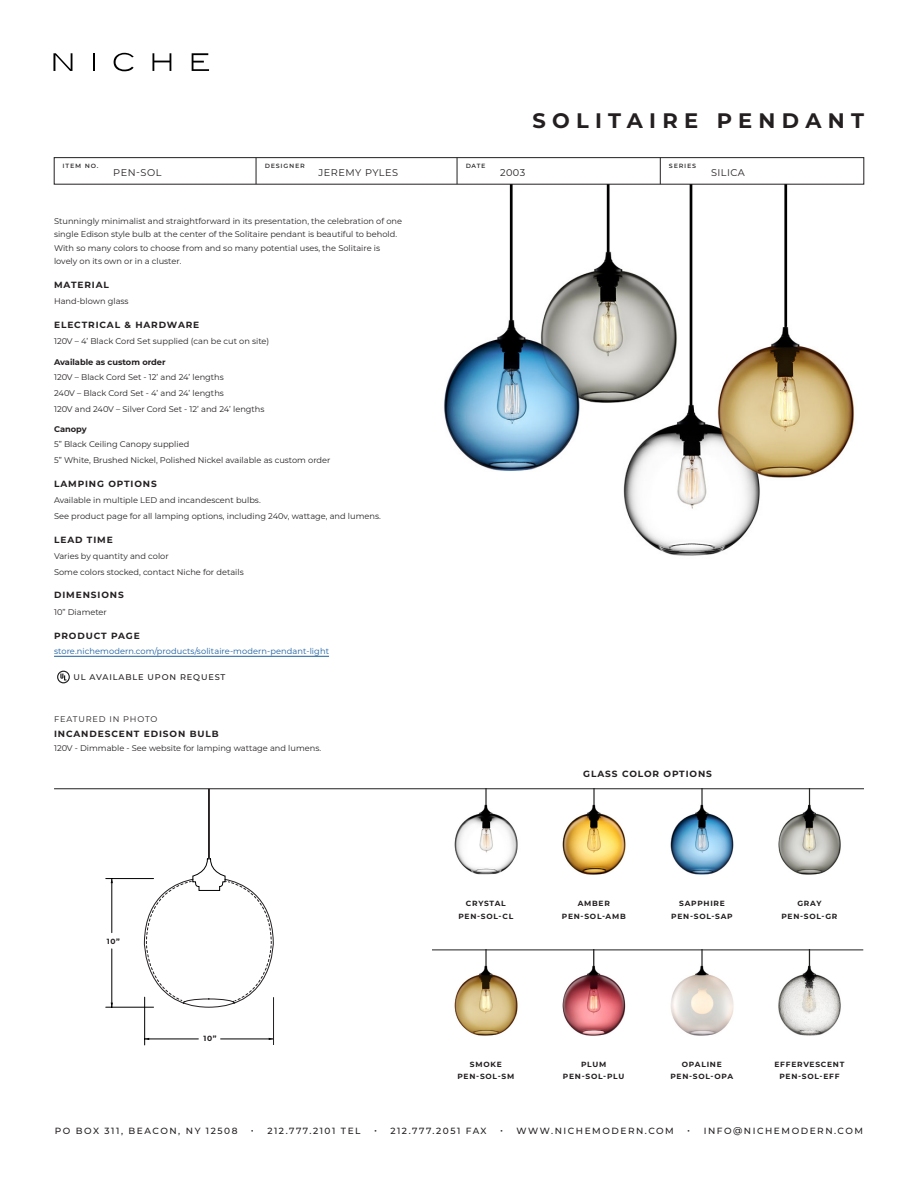
<style>
.page{position:relative;width:918px;height:1188px;background:#fff}
.page>*{position:absolute;margin:0;border:0;box-sizing:border-box;transform-origin:0 0}
.t1{font:700 21px "Montserrat";letter-spacing:.3em;color:#231f20}
.t2{font:9.75px "Montserrat";letter-spacing:.05em;color:#231f20}
.t3{font:700 9px "Montserrat";letter-spacing:.1em;color:#231f20}
.t4{font:500 9px "Montserrat";letter-spacing:.17em;color:#231f20}
.t5{font:8.25px/15.6px "Montserrat";color:#231f20}
.t6{font:8.25px "Montserrat";letter-spacing:.01em;color:#175d9e}
.t7{font:700 8.25px "Montserrat";color:#231f20}
.t8{font:500 8.25px "Montserrat";letter-spacing:.1em;color:#231f20}
.t9{font:8.25px "Montserrat";letter-spacing:.1em;color:#231f20}
.t10{font:700 7.5px/12.9px "Montserrat";letter-spacing:.1em;color:#231f20;text-align:center}
.t11{font:500 7.5px "Montserrat";letter-spacing:.1em;color:#231f20}
</style>
<div class="page">
<hr style="left:144px;top:997px;width:1px;height:48px;background:#000">
<hr style="left:145px;top:1039px;width:53px;height:1px;background:#000">
<hr style="left:221px;top:1039px;width:52px;height:1px;background:#000">
<hr style="left:106px;top:1007px;width:48px;height:1px;background:#000">
<hr style="left:106px;top:878px;width:48px;height:1px;background:#000">
<hr style="left:112px;top:879px;width:1px;height:54px;background:#000">
<hr style="left:112px;top:949px;width:1px;height:58px;background:#000">
<hr style="left:208px;top:789px;width:2px;height:70px;background:#231f20">
<svg style="left:144px;top:858px;width:130px;height:152px"></svg>
<hr style="left:273px;top:997px;width:1px;height:48px;background:#231f20">
<img style="left:432px;top:789px;width:431px;height:86px">
<img style="left:454px;top:951px;width:387px;height:85px">
<hr style="left:432px;top:950px;width:431px;height:1px;background:#231f20">
<hr style="left:54px;top:656px;width:275px;height:1px;background:#175d9e">
<svg style="left:57px;top:671px;width:13px;height:12px"></svg>
<img style="left:435px;top:184px;width:427px;height:372px">
<svg style="left:256px;top:159px;width:1px;height:23px"></svg>
<svg style="left:457px;top:159px;width:1px;height:23px"></svg>
<svg style="left:660px;top:159px;width:1px;height:23px"></svg>
<div style="left:54px;top:157px;width:810px;height:27px;border:1px solid #231f20"></div>
<svg style="left:53px;top:53px;width:19px;height:18px"></svg>
<svg style="left:93px;top:53px;width:1px;height:18px"></svg>
<svg style="left:114px;top:53px;width:20px;height:18px"></svg>
<svg style="left:152px;top:53px;width:19px;height:18px"></svg>
<svg style="left:192px;top:53px;width:17px;height:18px"></svg>
<hr style="left:54px;top:788px;width:810px;height:1px;background:#231f20">
<h1 class="t1" style="left:532px;top:106px;width:333px">SOLITAIRE PENDANT</h1>
<p class="t11" style="left:63px;top:160px;width:37px">item no.</p>
<p class="t11" style="left:265px;top:160px;width:42px">designer</p>
<p class="t11" style="left:466px;top:160px;width:21px">date</p>
<p class="t11" style="left:669px;top:160px;width:29px">series</p>
<p class="t2" style="left:113px;top:165px;width:50px">PEN-SOL</p>
<p class="t2" style="left:319px;top:165px;width:81px">JEREMY PYLES</p>
<p class="t2" style="left:500px;top:165px;width:27px">2003</p>
<p class="t2" style="left:711px;top:165px;width:35px">SILICA</p>
<p class="t5" style="left:54px;top:214px;width:350px;line-height:13.5px">Stunningly minimalist and straightforward in its presentation, the celebration of one single Edison style bulb at the center of the Solitaire pendant is beautiful to behold.<br>With so many colors to choose from and so many potential uses, the Solitaire is lovely on its own or in a cluster.</p>
<p class="t3" style="left:54px;top:278px;width:56px">MATERIAL</p>
<p class="t5" style="left:54px;top:293px;width:76px">Hand-blown glass</p>
<p class="t3" style="left:54px;top:319px;width:147px">ELECTRICAL &amp; HARDWARE</p>
<p class="t5" style="left:54px;top:333px;width:217px">120V – 4’ Black Cord Set supplied (can be cut on site)</p>
<p class="t7" style="left:54px;top:356px;width:113px">Available as custom order</p>
<p class="t5" style="left:54px;top:369px;width:212px">120V – Black Cord Set - 12’ and 24’ lengths<br>240V – Black Cord Set - 4’ and 24’ lengths<br>120V and 240V – Silver Cord Set - 12’ and 24’ lengths</p>
<p class="t7" style="left:54px;top:423px;width:34px">Canopy</p>
<p class="t5" style="left:54px;top:436px;width:278px">5” Black Ceiling Canopy supplied<br>5” White, Brushed Nickel, Polished Nickel available as custom order</p>
<p class="t3" style="left:54px;top:477px;width:104px">LAMPING OPTIONS</p>
<p class="t5" style="left:54px;top:492px;width:328px">Available in multiple LED and incandescent bulbs.<br>See product page for all lamping options, including 240v, wattage, and lumens.</p>
<p class="t3" style="left:54px;top:533px;width:60px">LEAD TIME</p>
<p class="t5" style="left:54px;top:548px;width:191px">Varies by quantity and color<br>Some colors stocked, contact Niche for details</p>
<p class="t3" style="left:54px;top:589px;width:71px">DIMENSIONS</p>
<p class="t5" style="left:54px;top:604px;width:54px">10” Diameter</p>
<p class="t3" style="left:54px;top:629px;width:87px">PRODUCT PAGE</p>
<p class="t6" style="left:54px;top:645px;width:276px">store.nichemodern.com/products/solitaire-modern-pendant-light</p>
<p class="t8" style="left:74px;top:672px;width:153px">UL AVAILABLE UPON REQUEST</p>
<p class="t9" style="left:54px;top:713px;width:105px">FEATURED IN PHOTO</p>
<p class="t3" style="left:54px;top:728px;width:166px">INCANDESCENT EDISON BULB</p>
<p class="t5" style="left:54px;top:740px;width:269px">120V - Dimmable - See website for lamping wattage and lumens.</p>
<p class="t10" style="left:107px;top:934px;width:15px">10”</p>
<p class="t10" style="left:203px;top:1031px;width:15px">10”</p>
<p class="t3" style="left:583px;top:767px;width:130px">GLASS COLOR OPTIONS</p>
<p class="t10" style="left:458px;top:896px;width:56px">CRYSTAL<br>PEN-SOL-CL</p>
<p class="t10" style="left:562px;top:896px;width:65px">AMBER<br>PEN-SOL-AMB</p>
<p class="t10" style="left:671px;top:896px;width:63px">SAPPHIRE<br>PEN-SOL-SAP</p>
<p class="t10" style="left:781px;top:896px;width:58px">GRAY<br>PEN-SOL-GR</p>
<p class="t10" style="left:457px;top:1057px;width:58px">SMOKE<br>PEN-SOL-SM</p>
<p class="t10" style="left:563px;top:1057px;width:63px">PLUM<br>PEN-SOL-PLU</p>
<p class="t10" style="left:670px;top:1057px;width:64px">OPALINE<br>PEN-SOL-OPA</p>
<p class="t10" style="left:774px;top:1057px;width:71px">EFFERVESCENT<br>PEN-SOL-EFF</p>
<p class="t4" style="left:55px;top:1125px;width:184px">PO BOX 311, BEACON, NY 12508</p>
<p class="t4" style="left:251px;top:1125px;width:111px">• 212.777.2101 TEL</p>
<p class="t4" style="left:374px;top:1125px;width:114px">• 212.777.2051 FAX</p>
<p class="t4" style="left:500px;top:1125px;width:175px">• WWW.NICHEMODERN.COM</p>
<p class="t4" style="left:687px;top:1125px;width:177px">• INFO@NICHEMODERN.COM</p>
</div>
